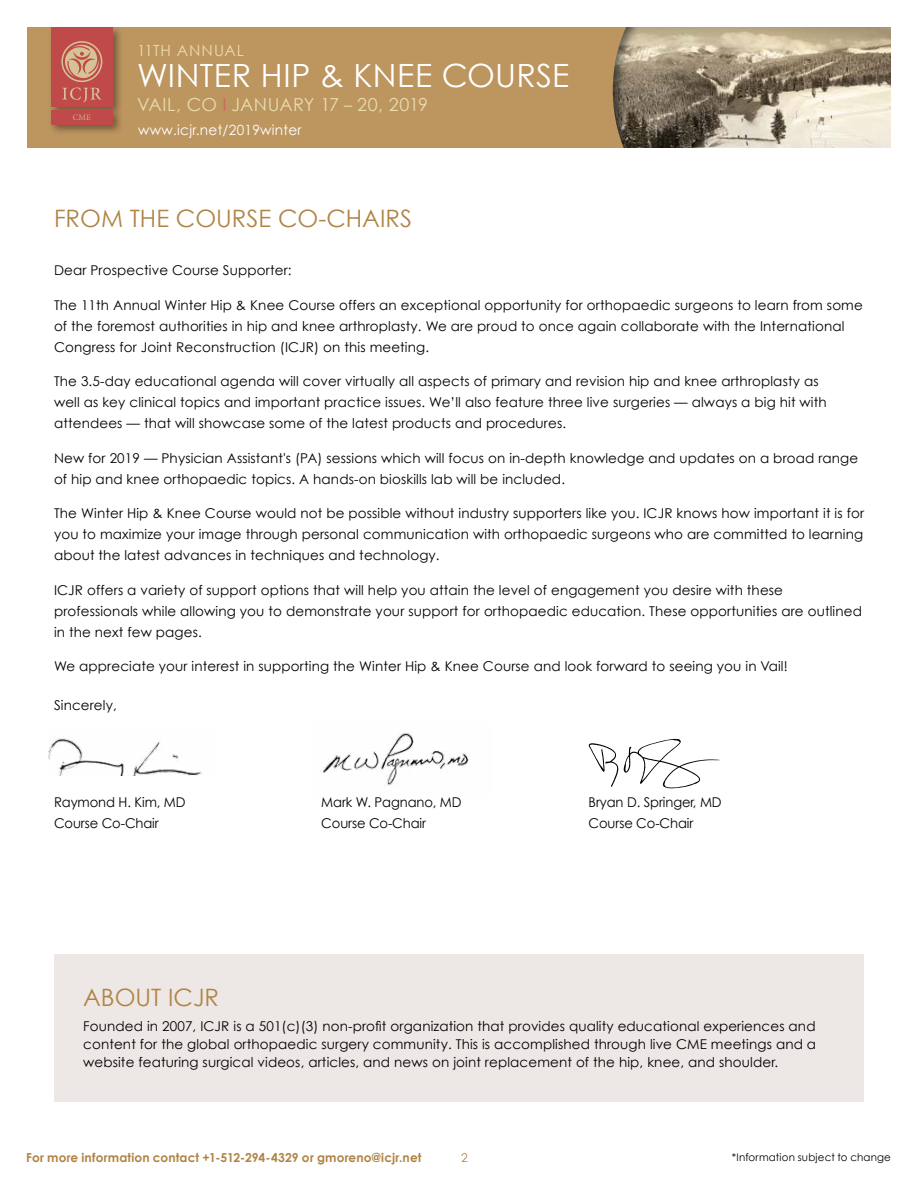
<style>
.page{position:relative;width:918px;height:1188px;background:#fff}
.page>*{position:absolute;margin:0;border:0;box-sizing:border-box;transform-origin:0 0}
.t1{font:32.1px "Century Gothic";letter-spacing:.01em;color:#fff}
.t2{font:24px "Century Gothic";color:#b08445}
.t3{font:18px "Century Gothic";letter-spacing:.005em;color:#e9dcae}
.t4{font:15.45px "Century Gothic";letter-spacing:.06em;color:#e9dcae}
.t5{font:14.1px "Century Gothic";letter-spacing:.02em;color:#fff}
.t6{font:13.5px/21px "Century Gothic";letter-spacing:.01em;color:#000}
.t7{font:700 12.3px "Century Gothic";letter-spacing:.01em;color:#b08445}
.t8{font:12px "Century Gothic";color:#b08445}
.t9{font:10.5px "Century Gothic";letter-spacing:.015em;color:#000}
.t10{font:8.4px "Minion Pro";color:#cbb686}
.s1{color:#ca6660}
</style>
<div class="page">
<div style="left:54px;top:955px;width:810px;height:147px;background:#ede8e5"></div>
<div style="left:27px;top:27px;width:864px;height:121px;background:#bc955f"></div>
<div style="left:601px;top:27px;width:290px;height:121px;background:#000;opacity:.51"></div>
<div style="left:48px;top:25px;width:75px;height:93px;background:#000;opacity:.4"></div>
<div style="left:51px;top:28px;width:61px;height:79px;background:#c0494a"></div>
<div style="left:48px;top:107px;width:75px;height:28px;background:#000;opacity:.4"></div>
<div style="left:51px;top:110px;width:61px;height:14px;background:#c0494a"></div>
<svg style="left:61px;top:41px;width:41px;height:61px"></svg>
<img style="left:49px;top:738px;width:155px;height:37px">
<img style="left:320px;top:732px;width:149px;height:54px">
<svg style="left:624px;top:739px;width:96px;height:50px"></svg>
<svg style="left:589px;top:743px;width:29px;height:44px"></svg>
<p class="t10" style="left:73px;top:112px;width:20px">CME</p>
<p class="t4" style="left:137px;top:41px;width:108px">11TH ANNUAL</p>
<h1 class="t1" style="left:137px;top:55px;width:434px">WINTER HIP &amp; KNEE COURSE</h1>
<h3 class="t3" style="left:137px;top:94px;width:292px">VAIL, CO <span class="s1">I</span> JANUARY 17 - 20, 2019</h3>
<p class="t5" style="left:138px;top:121px;width:165px">www.icjr.net/2019winter</p>
<h2 class="t2" style="left:54px;top:204px;width:359px">FROM THE COURSE CO-CHAIRS</h2>
<p class="t6" style="left:54px;top:260px;width:239px">Dear Prospective Course Supporter:</p>
<p class="t6" style="left:54px;top:294px;width:810px">The 11th Annual Winter Hip &amp; Knee Course offers an exceptional opportunity for orthopaedic surgeons to learn from some of the foremost authorities in hip and knee arthroplasty. We are proud to once again collaborate with the International<br>Congress for Joint Reconstruction (ICJR) on this meeting.</p>
<p class="t6" style="left:54px;top:371px;width:774px">The 3.5-day educational agenda will cover virtually all aspects of primary and revision hip and knee arthroplasty as well as key clinical topics and important practice issues. We’ll also feature three live surgeries — always a big hit with attendees — that will showcase some of the latest products and procedures.</p>
<p class="t6" style="left:54px;top:447px;width:806px">New for 2019 — Physician Assistant's (PA) sessions which will focus on in-depth knowledge and updates on a broad range of hip and knee orthopaedic topics. A hands-on bioskills lab will be included.</p>
<p class="t6" style="left:54px;top:503px;width:812px;text-align:justify">The Winter Hip &amp; Knee Course would not be possible without industry supporters like you. ICJR knows how important it is for you to maximize your image through personal communication with orthopaedic surgeons who are committed to learning about the latest advances in techniques and technology.</p>
<p class="t6" style="left:54px;top:579px;width:809px">ICJR offers a variety of support options that will help you attain the level of engagement you desire with these professionals while allowing you to demonstrate your support for orthopaedic education. These opportunities are outlined in the next few pages.</p>
<p class="t6" style="left:54px;top:656px;width:735px">We appreciate your interest in supporting the Winter Hip &amp; Knee Course and look forward to seeing you in Vail!</p>
<p class="t6" style="left:54px;top:694px;width:64px">Sincerely,</p>
<p class="t6" style="left:54px;top:792px;width:133px">Raymond H. Kim, MD<br>Course Co-Chair</p>
<p class="t6" style="left:321px;top:792px;width:142px">Mark W. Pagnano, MD<br>Course Co-Chair</p>
<p class="t6" style="left:589px;top:792px;width:135px">Bryan D. Springer, MD<br>Course Co-Chair</p>
<h2 class="t2" style="left:83px;top:983px;width:138px">ABOUT ICJR</h2>
<p class="t6" style="left:83px;top:1017px;width:735px;line-height:18px;text-align:justify">Founded in 2007, ICJR is a 501(c)(3) non-profit organization that provides quality educational experiences and content for the global orthopaedic surgery community. This is accomplished through live CME meetings and a website featuring surgical videos, articles, and news on joint replacement of the hip, knee, and shoulder.</p>
<p class="t7" style="left:26px;top:1150px;width:397px">For more information contact +1-512-294-4329 or gmoreno@icjr.net</p>
<p class="t8" style="left:461px;top:1151px;width:8px">2</p>
<p class="t9" style="left:732px;top:1151px;width:161px">*Information subject to change</p>
</div>
